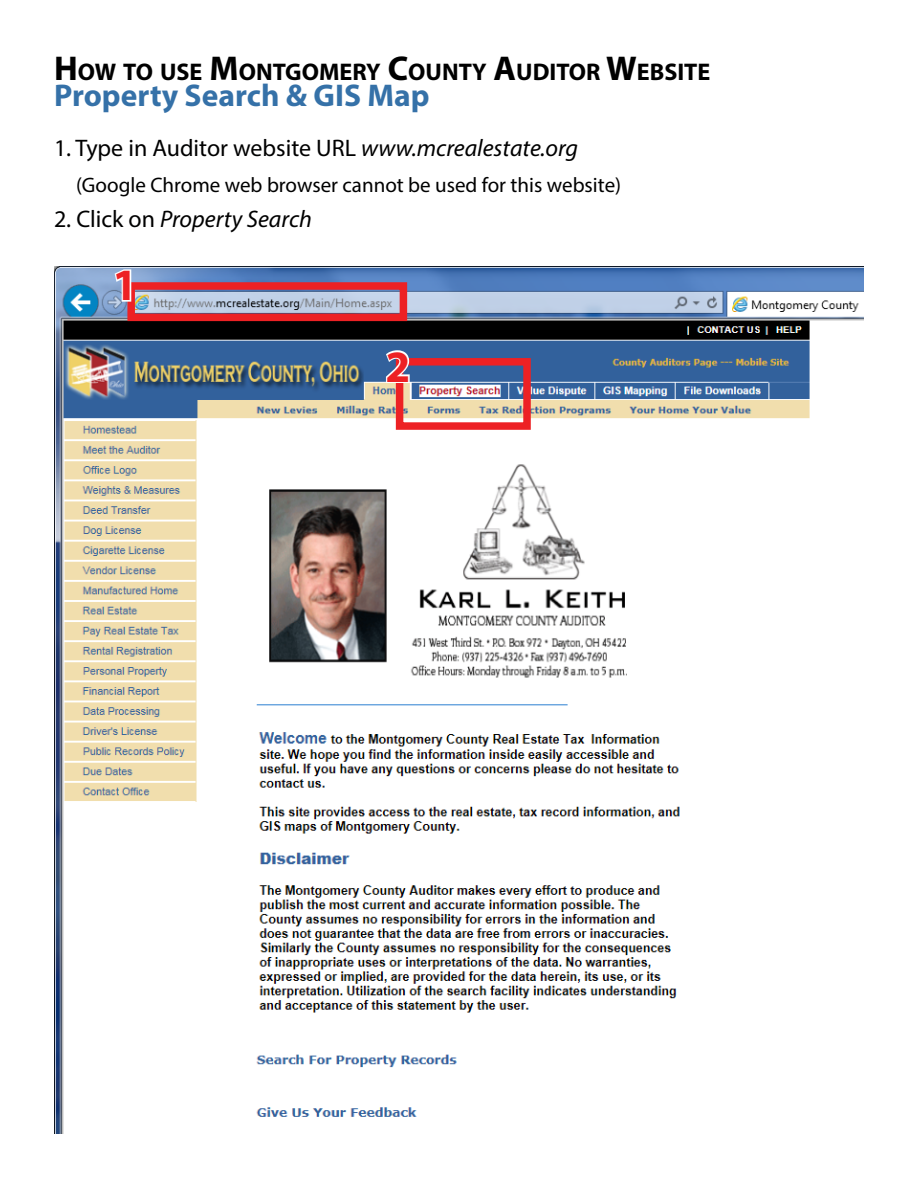
<style>
.page{position:relative;width:918px;height:1188px;background:#fff}
.page>*{position:absolute;margin:0;border:0;box-sizing:border-box;transform-origin:0 0}
.t1{font:700 45px "Myriad Pro";color:#ed2124}
.t2{font:700 31.5px "Myriad Pro";color:#3571a8}
.t3{font:700 24.15px "Myriad Pro";color:#000}
.t4{font:24px "Myriad Pro";color:#000101}
.t5{font:italic 24px "Myriad Pro";color:#000101}
.t6{font:21px "Myriad Pro";color:#000101}
.s1{font-size:34.5px}
.s2{font-style:italic}
.s3{font-style:normal}
</style>
<div class="page">
<img style="left:54px;top:266px;width:810px;height:868px">
<div style="left:396px;top:358px;width:135px;height:72px;border:8px solid #ed2124"></div>
<div style="left:127px;top:282px;width:280px;height:39px;border:8px solid #ed2124"></div>
<svg style="left:113px;top:268px;width:20px;height:35px"></svg>
<svg style="left:383px;top:349px;width:28px;height:36px"></svg>
<p class="t3" style="left:54px;top:56px;width:658px"><span class="s1">H</span>OW TO USE <span class="s1">M</span>ONTGOMERY <span class="s1">C</span>OUNTY <span class="s1">A</span>UDITOR <span class="s1">W</span>EBSITE</p>
<h2 class="t2" style="left:54px;top:75px;width:377px">Property Search &amp; GIS Map</h2>
<p class="t4" style="left:54px;top:133px;width:526px">1. Type in Auditor website URL <span class="s2">www.mcrealestate.org</span></p>
<p class="t6" style="left:76px;top:172px;width:546px">(Google Chrome web browser cannot be used for this website)</p>
<p class="t5" style="left:54px;top:204px;width:259px"><span class="s3">2. Click on</span> Property Search</p>
<h1 class="t1" style="left:113px;top:256px;width:26px">1</h1>
<h1 class="t1" style="left:386px;top:337px;width:26px">2</h1>
</div>
